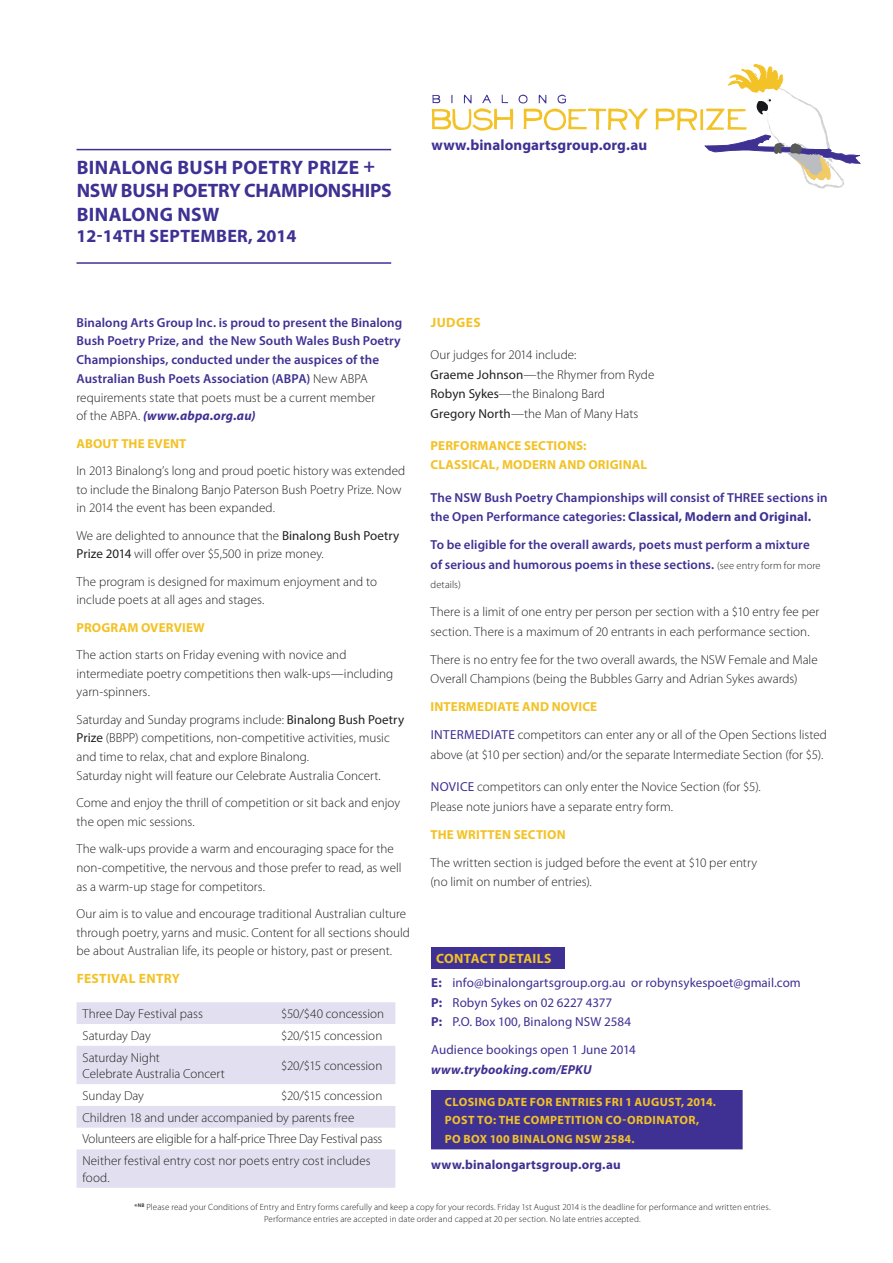
<style>
.page{position:relative;width:893px;height:1263px;background:#fff}
.page>*{position:absolute;margin:0;border:0;box-sizing:border-box;transform-origin:0 0}
.t1{font:700 19.5px/23.4px "Myriad Pro";letter-spacing:.01em;color:#3e3193}
.t2{font:700 18px "Myriad Pro";letter-spacing:.02em;color:#3e3193}
.Body{font:700 15px "Myriad Pro";letter-spacing:.005em;color:#3e3193}
.Sub_heading{font:700 13.5px "Myriad Pro";letter-spacing:.025em;color:#f3c227}
.Body-2{font:700 13.5px "Myriad Pro";letter-spacing:.03em;color:#f3c227}
.Body-3{font:300 13.05px/18.8px "Myriad Pro";color:#231f20}
.Body-4{font:600 13.05px/18.8px "Myriad Pro";letter-spacing:.005em;color:#3e3193}
.Sub_heading-2{font:300 13.05px/19.5px "Myriad Pro";color:#231f20}
.Body-5{font:13.05px/19.5px "Myriad Pro";letter-spacing:.005em;color:#3e3193}
.Body-6{font:700 13.05px "Myriad Pro";letter-spacing:.01em;color:#f3c227}
.Body-7{font:300 13.05px "Myriad Pro";letter-spacing:-.02em;color:#231f20}
.Sub_heading-3{font:700 13.05px/19.5px "Myriad Pro";letter-spacing:.015em;color:#f3c227}
.Body-8{font:700 13.05px "Myriad Pro";letter-spacing:.01em;color:#3e3193}
.t3{font:700 12px/18.3px "Myriad Pro";letter-spacing:.03em;color:#f3c227}
.Body-9{font:300 10.5px "Myriad Pro";letter-spacing:.01em;color:#231f20}
.Body-10{font:300 9px/12px "Myriad Pro";letter-spacing:.015em;color:#231f20;text-align:center}
.s1{font-weight:300;color:#231f20}
.s2{font-weight:700;font-style:italic}
.s3{font-weight:400}
.s4{font-weight:700}
.s5{font-weight:300;font-size:10.5px;color:#231f20}
.s6{font-weight:400;color:#3e3193}
</style>
<div class="page">
<svg style="left:656px;top:64px;width:204px;height:125px"></svg>
<svg style="left:432px;top:95px;width:216px;height:36px"></svg>
<svg style="left:77px;top:1002px;width:318px;height:186px;fill:#e2e0f0"></svg>
<div style="left:432px;top:1090px;width:310px;height:59px;background:#3e3193"></div>
<div style="left:432px;top:947px;width:133px;height:21px;background:#3e3193"></div>
<hr style="left:77px;top:149px;width:314px;height:1px;background:#3e3193">
<hr style="left:77px;top:262px;width:314px;height:2px;background:#3e3193">
<p class="t1" style="left:77px;top:155px;width:317px">BINALONG BUSH POETRY PRIZE +<br>NSW BUSH POETRY CHAMPIONSHIPS<br>BINALONG NSW</p>
<p class="t2" style="left:77px;top:224px;width:221px">12-14TH SEPTEMBER, 2014</p>
<p class="Body" style="left:432px;top:135px;width:217px">www.binalongartsgroup.org.au</p>
<p class="Body-4" style="left:77px;top:312px;width:327px">Binalong Arts Group Inc. is proud to present the Binalong Bush Poetry Prize, and the New South Wales Bush Poetry Championships, conducted under the auspices of the Australian Bush Poets Association (ABPA) <span class="s1">New ABPA requirements state that poets must be a current member<br>of the ABPA.</span> <span class="s2">(www.abpa.org.au)</span></p>
<p class="Body-6" style="left:77px;top:435px;width:111px">ABOUT THE EVENT</p>
<p class="Body-3" style="left:77px;top:461px;width:330px">In 2013 Binalong’s long and proud poetic history was extended to include the Binalong Banjo Paterson Bush Poetry Prize. Now in 2014 the event has been expanded.</p>
<p class="Body-3" style="left:77px;top:526px;width:324px">We are delighted to announce that the <span class="s3">Binalong Bush Poetry<br>Prize 2014</span> will offer over $5,500 in prize money.</p>
<p class="Body-3" style="left:77px;top:572px;width:302px">The program is designed for maximum enjoyment and to include poets at all ages and stages.</p>
<p class="Body-6" style="left:77px;top:619px;width:130px">PROGRAM OVERVIEW</p>
<p class="Body-3" style="left:77px;top:645px;width:318px">The action starts on Friday evening with novice and intermediate poetry competitions then walk-ups—including yarn-spinners.</p>
<p class="Body-3" style="left:77px;top:710px;width:329px">Saturday and Sunday programs include: <span class="s3">Binalong Bush Poetry Prize</span> (BBPP) competitions, non-competitive activities, music and time to relax, chat and explore Binalong.<br>Saturday night will feature our Celebrate Australia Concert.</p>
<p class="Body-3" style="left:77px;top:794px;width:325px">Come and enjoy the thrill of competition or sit back and enjoy the open mic sessions.</p>
<p class="Body-3" style="left:77px;top:840px;width:326px">The walk-ups provide a warm and encouraging space for the non-competitive, the nervous and those prefer to read, as well as a warm-up stage for competitors.</p>
<p class="Body-3" style="left:77px;top:904px;width:335px">Our aim is to value and encourage traditional Australian culture through poetry, yarns and music. Content for all sections should be about Australian life, its people or history, past or present.</p>
<p class="Sub_heading" style="left:77px;top:970px;width:105px">FESTIVAL ENTRY</p>
<p class="Body-3" style="left:83px;top:1004px;width:122px">Three Day Festival pass</p>
<p class="Body-3" style="left:281px;top:1004px;width:105px">$50/$40 concession</p>
<p class="Body-3" style="left:83px;top:1026px;width:70px">Saturday Day</p>
<p class="Body-3" style="left:281px;top:1026px;width:103px">$20/$15 concession</p>
<p class="Body-3" style="left:83px;top:1049px;width:144px;line-height:16.5px">Saturday Night<br>Celebrate Australia Concert</p>
<p class="Body-3" style="left:281px;top:1056px;width:103px">$20/$15 concession</p>
<p class="Body-3" style="left:83px;top:1086px;width:63px">Sunday Day</p>
<p class="Body-3" style="left:281px;top:1086px;width:103px">$20/$15 concession</p>
<p class="Body-3" style="left:83px;top:1108px;width:273px">Children 18 and under accompanied by parents free</p>
<p class="Body-7" style="left:83px;top:1132px;width:301px">Volunteers are eligible for a half-price Three Day Festival pass</p>
<p class="Body-3" style="left:83px;top:1153px;width:290px;line-height:16.5px">Neither festival entry cost nor poets entry cost includes food.</p>
<p class="Body-10" style="left:134px;top:1201px;width:638px">*<sup>NB</sup> Please read your Conditions of Entry and Entry forms carefully and keep a copy for your records. Friday 1st August 2014 is the deadline for performance and written entries.<br>Performance entries are accepted in date order and capped at 20 per section. No late entries accepted.</p>
<p class="Sub_heading" style="left:431px;top:314px;width:52px">JUDGES</p>
<p class="Sub_heading-2" style="left:431px;top:345px;width:225px">Our judges for 2014 include:<br><span class="s3">Graeme Johnson</span>—the Rhymer from Ryde<br><span class="s3">Robyn Sykes</span>—the Binalong Bard<br><span class="s3">Gregory North</span>—the Man of Many Hats</p>
<p class="Sub_heading-3" style="left:431px;top:435px;width:218px">PERFORMANCE SECTIONS:<br>CLASSICAL, MODERN AND ORIGINAL</p>
<p class="Body-4" style="left:431px;top:487px;width:399px;line-height:19.5px">The NSW Bush Poetry Championships will consist of THREE sections in the Open Performance categories: <span class="s4">Classical, Modern and Original.</span></p>
<p class="Body-4" style="left:431px;top:535px;width:392px;line-height:19.5px">To be eligible for the overall awards, poets must perform a mixture of serious and humorous poems in these sections. <span class="s5">(see entry form for more</span></p>
<p class="Body-9" style="left:431px;top:579px;width:32px">details)</p>
<p class="Body-3" style="left:431px;top:602px;width:390px;line-height:19.5px">There is a limit of one entry per person per section with a $10 entry fee per section. There is a maximum of 20 entrants in each performance section.</p>
<p class="Body-3" style="left:431px;top:650px;width:389px;line-height:19.5px">There is no entry fee for the two overall awards, the NSW Female and Male<br>Overall Champions (being the Bubbles Garry and Adrian Sykes awards)</p>
<p class="Body-6" style="left:431px;top:698px;width:168px">INTERMEDIATE AND NOVICE</p>
<p class="Sub_heading-2" style="left:431px;top:725px;width:398px"><span class="s6">INTERMEDIATE</span> competitors can enter any or all of the Open Sections listed above (at $10 per section) and/or the separate Intermediate Section (for $5).</p>
<p class="Body-3" style="left:431px;top:777px;width:332px;line-height:19.5px"><span class="s6">NOVICE</span> competitors can only enter the Novice Section (for $5).<br>Please note juniors have a separate entry form.</p>
<p class="Body-6" style="left:431px;top:826px;width:137px">THE WRITTEN SECTION</p>
<p class="Body-3" style="left:431px;top:853px;width:328px;line-height:19.5px">The written section is judged before the event at $10 per entry (no limit on number of entries).</p>
<p class="Body-2" style="left:436px;top:949px;width:117px">CONTACT DETAILS</p>
<p class="Body-5" style="left:431px;top:973px;width:371px"><span class="s4">E:</span> info@binalongartsgroup.org.au or robynsykespoet@gmail.com<br><span class="s4">P:</span> Robyn Sykes on 02 6227 4377<br><span class="s4">P:</span> P.O. Box 100, Binalong NSW 2584</p>
<p class="Body-5" style="left:431px;top:1040px;width:206px">Audience bookings open 1 June 2014 <span class="s2">www.trybooking.com/EPKU</span></p>
<p class="t3" style="left:445px;top:1092px;width:273px">CLOSING DATE FOR ENTRIES FRI 1 AUGUST, 2014.<br>POST TO: THE COMPETITION CO-ORDINATOR,<br>PO BOX 100 BINALONG NSW 2584.</p>
<p class="Body-8" style="left:431px;top:1156px;width:191px">www.binalongartsgroup.org.au</p>
</div>
